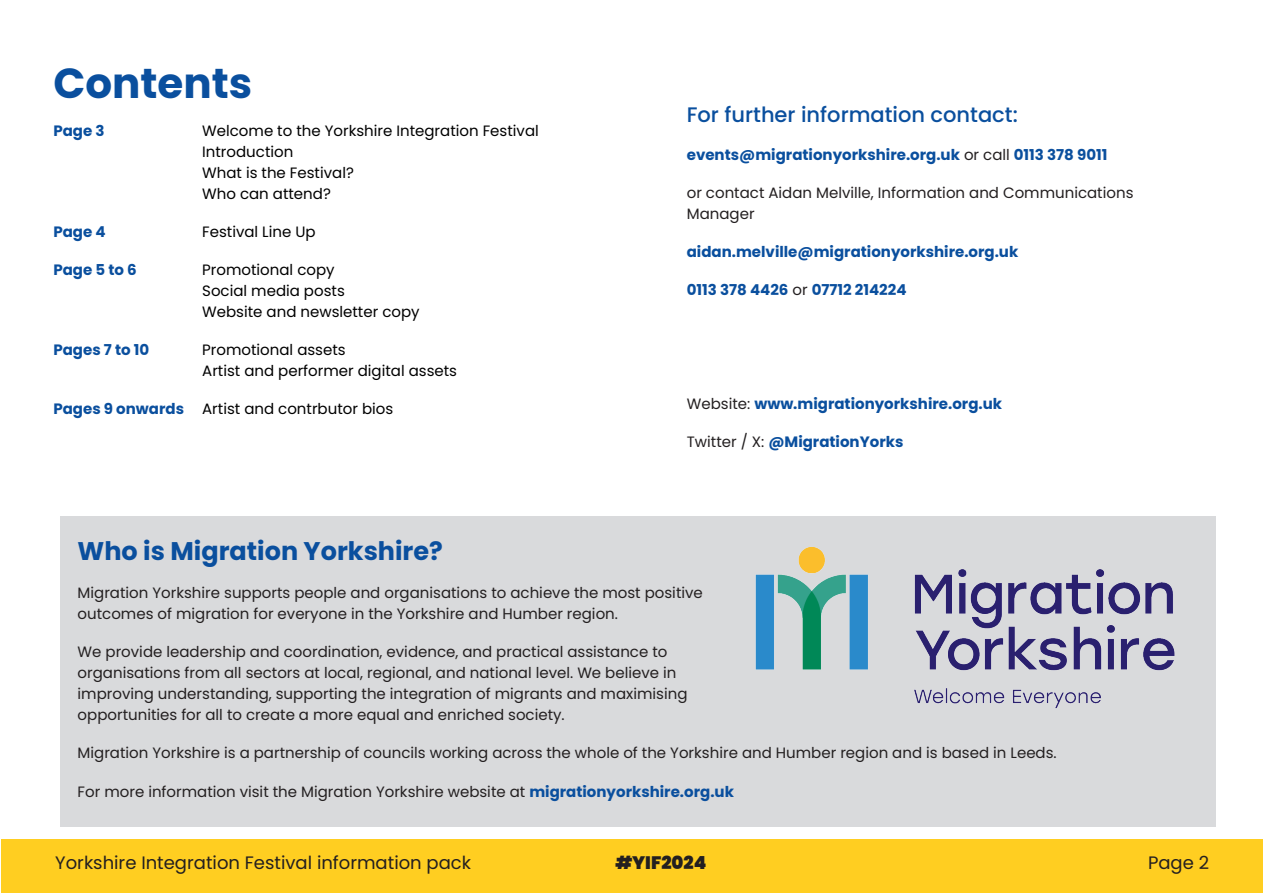
<style>
.page{position:relative;width:1263px;height:893px;background:#fff}
.page>*{position:absolute;margin:0;border:0;box-sizing:border-box;transform-origin:0 0}
.Page_title{font:700 42px "Poppins";color:#0a4f9e}
.Heading_1{font:700 25.5px "Poppins";color:#0a4f9e}
.Heading_2{font:500 21px "Poppins";color:#0a4f9e}
.t1{font:18px "Poppins";color:#231f20}
.t2{font:900 18px "Poppins";color:#231f20}
.Body{font:15px/21px "Poppins";color:#231f20}
.Programme{font:15px/21px "Poppins";color:#000}
.Body-2{font:700 15px "Poppins";color:#0a4f9e}
.Programme-2{font:700 15px "Poppins";color:#0a4f9e}
.s1{font-weight:700;color:#0a4f9e}
.s2{font-weight:400;color:#231f20}
</style>
<div class="page">
<div style="left:1px;top:840px;width:1262px;height:53px;background:#ffce21"></div>
<div style="left:61px;top:517px;width:1155px;height:310px;background:#d9dadc"></div>
<img style="left:755px;top:547px;width:420px;height:161px">
<p class="Page_title" style="left:53px;top:59px;width:200px">Contents</p>
<p class="Programme-2" style="left:53px;top:122px;width:53px">Page 3</p>
<p class="Programme" style="left:202px;top:120px;width:338px">Welcome to the Yorkshire Integration Festival<br>Introduction<br>What is the Festival?<br>Who can attend?</p>
<p class="Programme-2" style="left:53px;top:223px;width:54px">Page 4</p>
<p class="Programme" style="left:202px;top:221px;width:115px">Festival Line Up</p>
<p class="Programme-2" style="left:53px;top:261px;width:85px">Page 5 to 6</p>
<p class="Programme" style="left:202px;top:259px;width:219px">Promotional copy<br>Social media posts<br>Website and newsletter copy</p>
<p class="Programme-2" style="left:53px;top:341px;width:97px">Pages 7 to 10</p>
<p class="Programme" style="left:202px;top:339px;width:256px">Promotional assets<br>Artist and performer digital assets</p>
<p class="Programme" style="left:53px;top:398px;width:341px"><span class="s1">Pages 9 onwards</span> Artist and contrbutor bios</p>
<p class="Heading_2" style="left:687px;top:102px;width:333px">For further information contact:</p>
<p class="Body-2" style="left:687px;top:146px;width:422px">events@migrationyorkshire.org.uk <span class="s2">or call</span> 0113 378 9011</p>
<p class="Body" style="left:687px;top:182px;width:448px">or contact Aidan Melville, Information and Communications<br>Manager</p>
<p class="Body-2" style="left:687px;top:243px;width:333px">aidan.melville@migrationyorkshire.org.uk</p>
<p class="Body-2" style="left:687px;top:281px;width:221px">0113 378 4426 <span class="s2">or</span> 07712 214224</p>
<p class="Body-2" style="left:687px;top:395px;width:317px"><span class="s2">Website:</span> www.migrationyorkshire.org.uk</p>
<p class="Body-2" style="left:687px;top:433px;width:218px"><span class="s2">Twitter / X:</span> @MigrationYorks</p>
<p class="Heading_1" style="left:78px;top:537px;width:367px">Who is Migration Yorkshire?</p>
<p class="Body" style="left:78px;top:583px;width:627px">Migration Yorkshire supports people and organisations to achieve the most positive outcomes of migration for everyone in the Yorkshire and Humber region.</p>
<p class="Body" style="left:78px;top:642px;width:611px">We provide leadership and coordination, evidence, and practical assistance to organisations from all sectors at local, regional, and national level. We believe in improving understanding, supporting the integration of migrants and maximising opportunities for all to create a more equal and enriched society.</p>
<p class="Body" style="left:78px;top:743px;width:981px">Migration Yorkshire is a partnership of councils working across the whole of the Yorkshire and Humber region and is based in Leeds.</p>
<p class="Body" style="left:78px;top:781px;width:658px">For more information visit the Migration Yorkshire website at <span class="s1">migrationyorkshire.org.uk</span></p>
<p class="t1" style="left:55px;top:853px;width:417px">Yorkshire Integration Festival information pack</p>
<p class="t2" style="left:615px;top:853px;width:93px">#YIF2024</p>
<p class="t1" style="left:1148px;top:853px;width:63px">Page 2</p>
</div>
